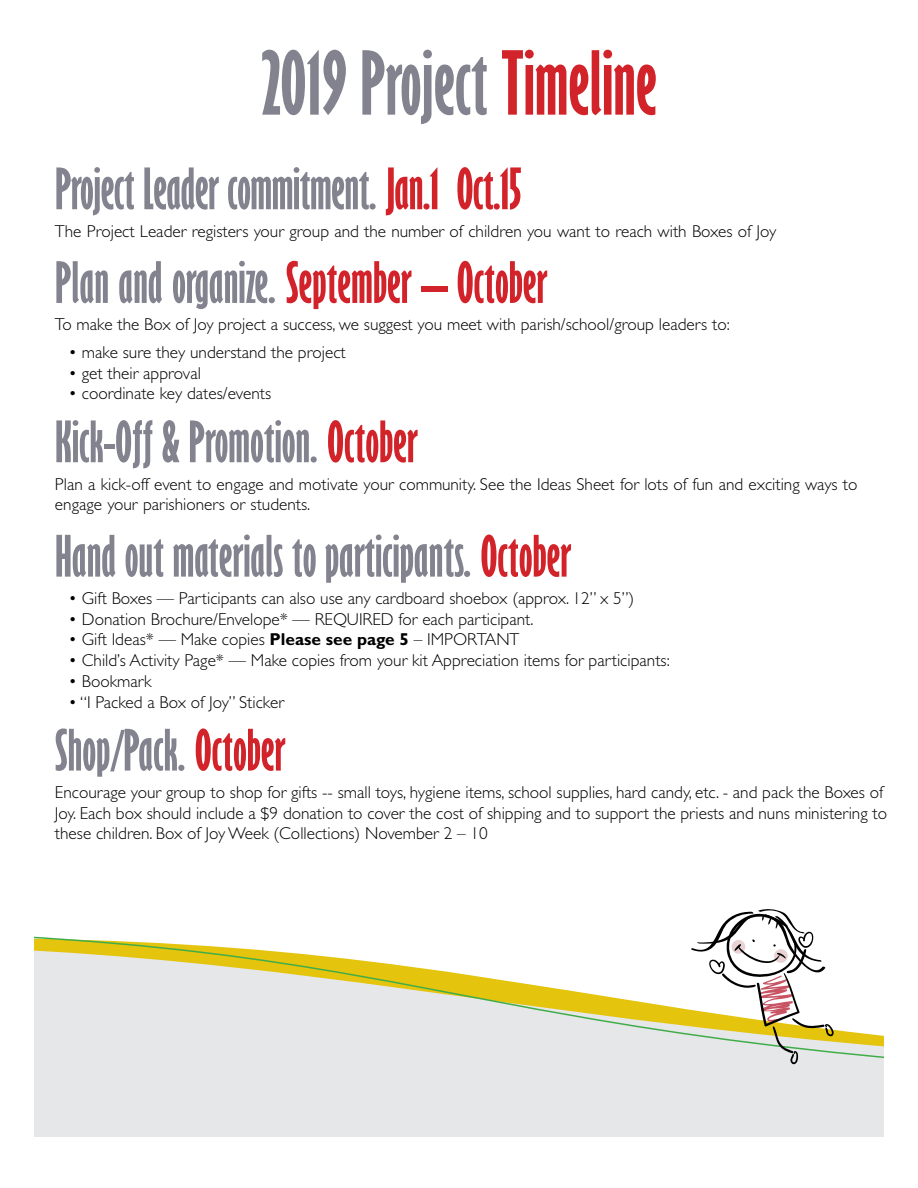
<style>
.page{position:relative;width:918px;height:1188px;background:#fff}
.page>*{position:absolute;margin:0;border:0;box-sizing:border-box;transform-origin:0 0}
.t1{font:700 extra-condensed 81px "Gill Sans";color:#83838f}
.t2{font:700 extra-condensed 52.5px "Gill Sans";color:#83838f}
.t3{font:300 17.25px/20.7px "Gill Sans";color:#000}
.s1{color:#d2232a}
.s2{font-family:"Helvetica Neue";font-weight:500;font-stretch:normal;color:#d2232a}
.s3{font-weight:700}
</style>
<div class="page">
<div style="left:34px;top:1083px;width:850px;height:54px;background:#e6e7e8"></div>
<svg style="left:34px;top:936px;width:850px;height:147px"></svg>
<svg style="left:690px;top:909px;width:145px;height:156px"></svg>
<h1 class="t1" style="left:261px;top:34px;width:398px">2019 Project <span class="s1">Timeline</span></h1>
<h2 class="t2" style="left:55px;top:157px;width:468px">Project Leader commitment. <span class="s1">Jan.1 0ct.15</span></h2>
<p class="t3" style="left:55px;top:221px;width:723px">The Project Leader registers your group and the number of children you want to reach with Boxes of Joy</p>
<h2 class="t2" style="left:55px;top:250px;width:494px">Plan and organize. <span class="s1">September</span> <span class="s2">–</span> <span class="s1">October</span></h2>
<p class="t3" style="left:55px;top:314px;width:676px">To make the Box of Joy project a success, we suggest you meet with parish/school/group leaders to:</p>
<p class="t3" style="left:68px;top:342px;width:279px">• make sure they understand the project</p>
<p class="t3" style="left:68px;top:363px;width:134px">• get their approval</p>
<p class="t3" style="left:68px;top:383px;width:204px">• coordinate key dates/events</p>
<h2 class="t2" style="left:55px;top:410px;width:364px">Kick-Off &amp; Promotion. <span class="s1">October</span></h2>
<p class="t3" style="left:55px;top:474px;width:804px">Plan a kick-off event to engage and motivate your community. See the Ideas Sheet for lots of fun and exciting ways to engage your parishioners or students.</p>
<h2 class="t2" style="left:55px;top:524px;width:518px">Hand out materials to participants. <span class="s1">October</span></h2>
<p class="t3" style="left:68px;top:588px;width:567px">• Gift Boxes — Participants can also use any cardboard shoebox (approx. 12” x 5”)</p>
<p class="t3" style="left:68px;top:609px;width:466px">• Donation Brochure/Envelope* — REQUIRED for each participant.</p>
<p class="t3" style="left:68px;top:630px;width:453px">• Gift Ideas* — Make copies <span class="s3">Please see page 5</span> – IMPORTANT</p>
<p class="t3" style="left:68px;top:650px;width:603px">• Child’s Activity Page* — Make copies from your kit Appreciation items for participants:</p>
<p class="t3" style="left:68px;top:671px;width:85px">• Bookmark</p>
<p class="t3" style="left:68px;top:692px;width:217px">• “I Packed a Box of Joy” Sticker</p>
<h2 class="t2" style="left:55px;top:718px;width:232px">Shop/Pack. <span class="s1">October</span></h2>
<p class="t3" style="left:55px;top:782px;width:834px">Encourage your group to shop for gifts -- small toys, hygiene items, school supplies, hard candy, etc. - and pack the Boxes of<br>Joy. Each box should include a $9 donation to cover the cost of shipping and to support the priests and nuns ministering to these children. Box of Joy Week (Collections) November 2 – 10</p>
</div>
